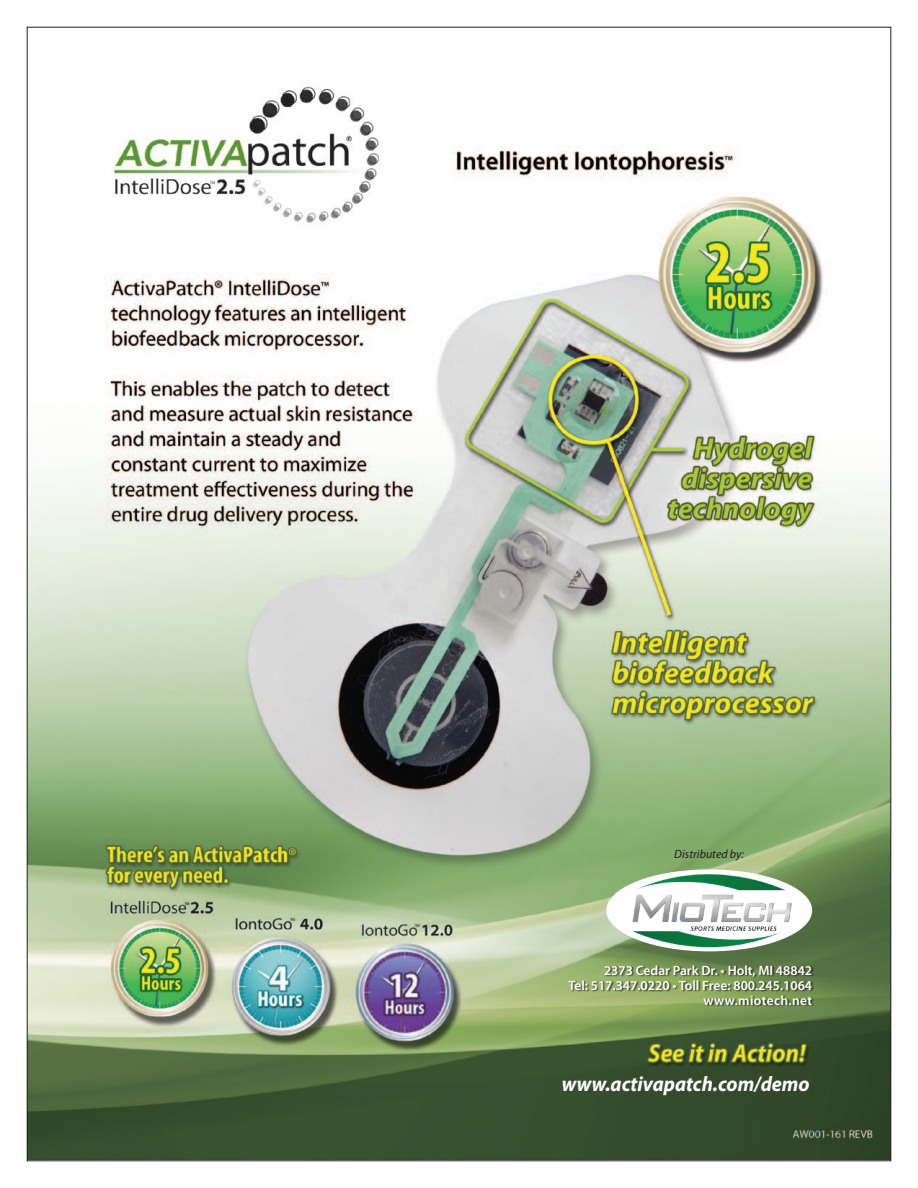
<style>
.page{position:relative;width:918px;height:1188px;background:#fff}
.page>*{position:absolute;margin:0;border:0;box-sizing:border-box;transform-origin:0 0}
.t1{font:italic 700 21px "Myriad Pro";color:#fff;scale:.95 1}
.t2{font:600 13.5px/15px "Myriad Pro";color:#fff;text-align:right}
.t3{font:italic 12px "Myriad Pro";color:#231f20}
</style>
<div class="page">
<img style="left:29px;top:86px;width:860px;height:1073px">
<div style="left:606px;top:869px;width:206px;height:82px;background:#fff;border-radius:50%"></div>
<img style="left:630px;top:872px;width:165px;height:77px">
<div style="left:568px;top:965px;width:247px;height:42px;background:#231f20;opacity:.8"></div>
<p class="t3" style="left:674px;top:846px;width:71px">Distributed by:</p>
<p class="t2" style="left:568px;top:962px;width:245px">2373 Cedar Park Dr. • Holt, MI 48842<br>Tel: 517.347.0220 • Toll Free: 800.245.1064 www.miotech.net</p>
<h1 class="t1" style="left:562px;top:1071px;width:262px">www.activapatch.com/demo</h1>
</div>
